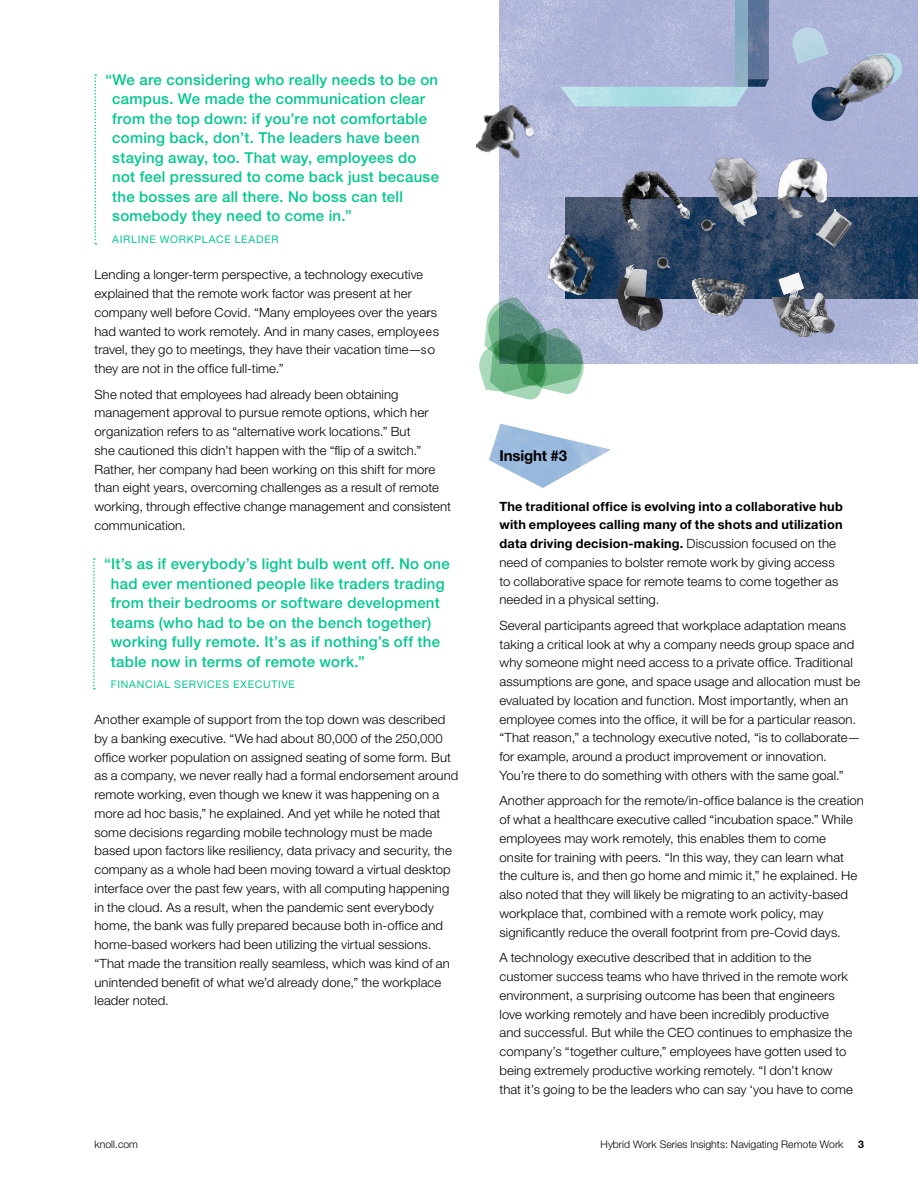
<style>
.page{position:relative;width:918px;height:1188px;background:#fff}
.page>*{position:absolute;margin:0;border:0;box-sizing:border-box;transform-origin:0 0}
.t1{font:500 15px/19.5px "Helvetica Neue LT Std";letter-spacing:.015em;color:#00c98e}
.t2{font:700 15px "Helvetica Neue LT Std";letter-spacing:-.01em;color:#000}
.t3{font:300 12.75px/18.8px "Helvetica Neue LT Std";letter-spacing:.01em;color:#000}
.t4{font:300 10.5px "Helvetica Neue LT Std";color:#000}
.t5{font:10.5px "Helvetica Neue LT Std";letter-spacing:.07em;color:#00c98e}
.t6{font:700 10.5px "Helvetica Neue LT Std";color:#000}
.s1{font-weight:700}
</style>
<div class="page">
<img style="left:500px;top:0;width:418px;height:363px">
<svg style="left:94px;top:74px;width:2px;height:170px"></svg>
<svg style="left:93px;top:558px;width:2px;height:131px"></svg>
<img style="left:489px;top:424px;width:122px;height:64px">
<img style="left:566px;top:198px;width:352px;height:100px">
<img style="left:695px;top:211px;width:24px;height:25px">
<img style="left:650px;top:249px;width:27px;height:26px">
<img style="left:765px;top:148px;width:76px;height:76px">
<img style="left:539px;top:230px;width:62px;height:71px">
<img style="left:692px;top:279px;width:54px;height:38px">
<img style="left:623px;top:171px;width:67px;height:60px">
<img style="left:617px;top:264px;width:45px;height:66px">
<img style="left:707px;top:157px;width:51px;height:70px">
<img style="left:476px;top:103px;width:61px;height:60px">
<img style="left:772px;top:273px;width:62px;height:63px">
<img style="left:813px;top:207px;width:42px;height:43px">
<svg style="left:485px;top:297px;width:100px;height:103px;background:#95b6b1"></svg>
<img style="left:479px;top:338px;width:67px;height:54px">
<img style="left:736px;top:0;width:32px;height:87px">
<img style="left:560px;top:87px;width:188px;height:19px">
<img style="left:899px;top:53px;width:5px;height:34px">
<img style="left:790px;top:27px;width:39px;height:37px">
<img style="left:809px;top:87px;width:39px;height:36px">
<img style="left:829px;top:42px;width:70px;height:77px">
<p class="t1" style="left:112px;top:70px;width:328px;text-indent:-7px">“We are considering who really needs to be on campus. We made the communication clear from the top down: if you’re not comfortable coming back, don’t. The leaders have been staying away, too. That way, employees do not feel pressured to come back just because the bosses are all there. No boss can tell somebody they need to come in.”</p>
<p class="t5" style="left:112px;top:233px;width:168px">AIRLINE WORKPLACE LEADER</p>
<p class="t3" style="left:94px;top:265px;width:346px">Lending a longer-term perspective, a technology executive explained that the remote work factor was present at her company well before Covid. “Many employees over the years had wanted to work remotely. And in many cases, employees travel, they go to meetings, they have their vacation time—so they are not in the office full-time.”</p>
<p class="t3" style="left:94px;top:384px;width:358px">She noted that employees had already been obtaining management approval to pursue remote options, which her organization refers to as “alternative work locations.” But<br>she cautioned this didn’t happen with the “flip of a switch.” Rather, her company had been working on this shift for more than eight years, overcoming challenges as a result of remote working, through effective change management and consistent communication.</p>
<p class="t1" style="left:111px;top:554px;width:340px;text-indent:-7px">“It’s as if everybody’s light bulb went off. No one had ever mentioned people like traders trading from their bedrooms or software development teams (who had to be on the bench together) working fully remote. It’s as if nothing’s off the table now in terms of remote work.”</p>
<p class="t5" style="left:111px;top:678px;width:186px">FINANCIAL SERVICES EXECUTIVE</p>
<p class="t3" style="left:94px;top:710px;width:365px">Another example of support from the top down was described by a banking executive. “We had about 80,000 of the 250,000 office worker population on assigned seating of some form. But as a company, we never really had a formal endorsement around remote working, even though we knew it was happening on a more ad hoc basis,” he explained. And yet while he noted that some decisions regarding mobile technology must be made based upon factors like resiliency, data privacy and security, the company as a whole had been moving toward a virtual desktop interface over the past few years, with all computing happening in the cloud. As a result, when the pandemic sent everybody home, the bank was fully prepared because both in-office and home-based workers had been utilizing the virtual sessions. “That made the transition really seamless, which was kind of an unintended benefit of what we’d already done,” the workplace leader noted.</p>
<p class="t2" style="left:500px;top:446px;width:69px">Insight #3</p>
<p class="t3" style="left:499px;top:496px;width:345px"><span class="s1">The traditional office is evolving into a collaborative hub with employees calling many of the shots and utilization data driving decision-making.</span> Discussion focused on the need of companies to bolster remote work by giving access to collaborative space for remote teams to come together as needed in a physical setting.</p>
<p class="t3" style="left:499px;top:616px;width:363px">Several participants agreed that workplace adaptation means taking a critical look at why a company needs group space and why someone might need access to a private office. Traditional assumptions are gone, and space usage and allocation must be evaluated by location and function. Most importantly, when an employee comes into the office, it will be for a particular reason. “That reason,” a technology executive noted, “is to collaborate— for example, around a product improvement or innovation.<br>You’re there to do something with others with the same goal.”</p>
<p class="t3" style="left:499px;top:791px;width:366px">Another approach for the remote/in-office balance is the creation of what a healthcare executive called “incubation space.” While employees may work remotely, this enables them to come<br>onsite for training with peers. “In this way, they can learn what the culture is, and then go home and mimic it,” he explained. He also noted that they will likely be migrating to an activity-based workplace that, combined with a remote work policy, may significantly reduce the overall footprint from pre-Covid days.</p>
<p class="t3" style="left:499px;top:948px;width:355px">A technology executive described that in addition to the customer success teams who have thrived in the remote work environment, a surprising outcome has been that engineers love working remotely and have been incredibly productive and successful. But while the CEO continues to emphasize the company’s “together culture,” employees have gotten used to being extremely productive working remotely. “I don’t know that it’s going to be the leaders who can say ‘you have to come</p>
<p class="t4" style="left:94px;top:1137px;width:45px">knoll.com</p>
<p class="t4" style="left:601px;top:1137px;width:244px">Hybrid Work Series Insights: Navigating Remote Work</p>
<p class="t6" style="left:858px;top:1137px;width:7px">3</p>
</div>
